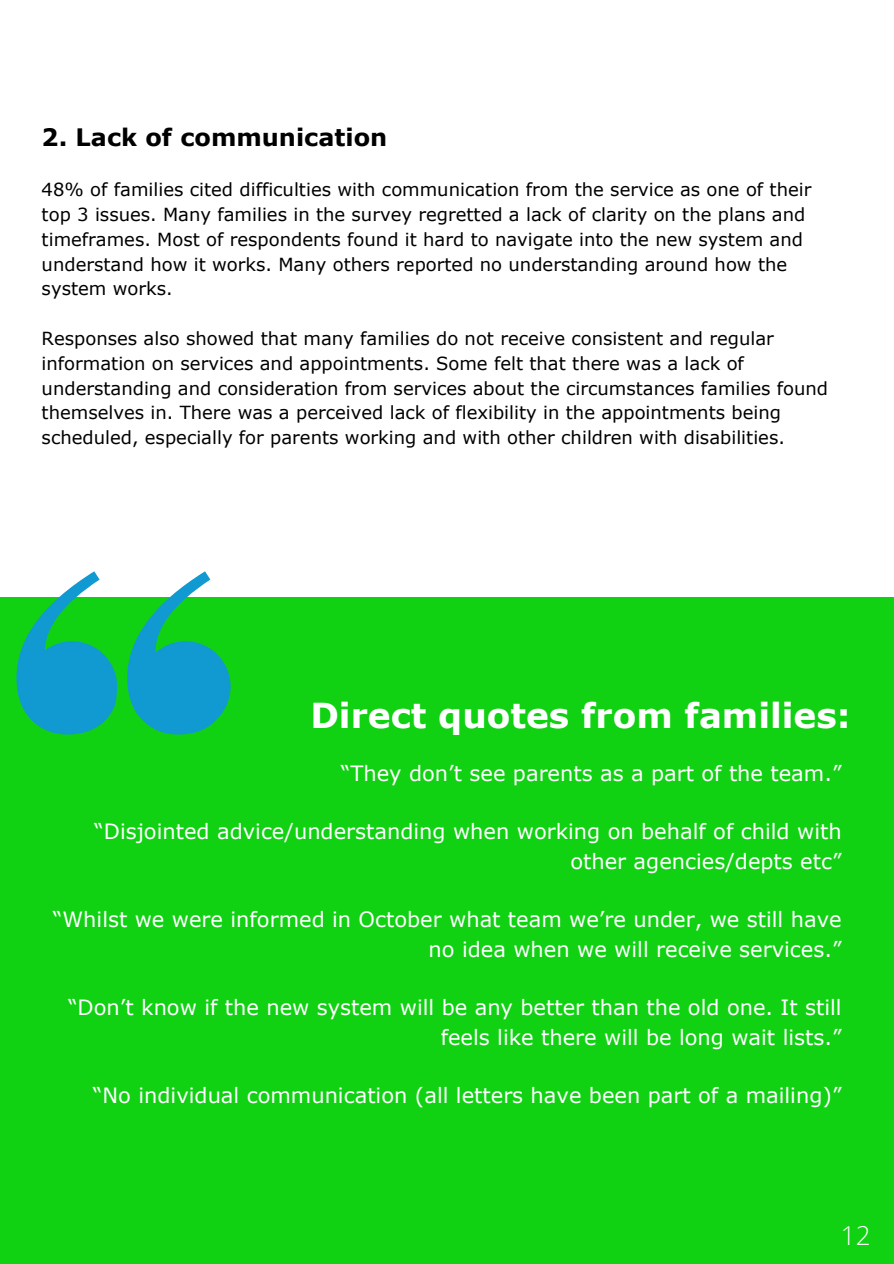
<style>
.page{position:relative;width:894px;height:1264px;background:#fff}
.page>*{position:absolute;margin:0;border:0;box-sizing:border-box;transform-origin:0 0}
.t1{font:700 34.35px "Verdana";color:#fff}
.t2{font:300 25.95px "Open Sans";color:#fff}
.t3{font:700 24px "Verdana";color:#000}
.t4{font:21px/29.2px "Verdana";color:#fff;text-align:right}
.t5{font:18px/24.8px "Verdana";color:#000}
</style>
<div class="page">
<div style="left:0;top:597px;width:893px;height:666px;background:#11d113"></div>
<svg style="left:16px;top:571px;width:101px;height:163px"></svg>
<svg style="left:127px;top:571px;width:103px;height:163px"></svg>
<h3 class="t3" style="left:42px;top:121px;width:347px">2. Lack of communication</h3>
<p class="t5" style="left:42px;top:177px;width:771px">48% of families cited difficulties with communication from the service as one of their top 3 issues. Many families in the survey regretted a lack of clarity on the plans and timeframes. Most of respondents found it hard to navigate into the new system and understand how it works. Many others reported no understanding around how the system works.</p>
<p class="t5" style="left:42px;top:325px;width:787px">Responses also showed that many families do not receive consistent and regular information on services and appointments. Some felt that there was a lack of understanding and consideration from services about the circumstances families found themselves in. There was a perceived lack of flexibility in the appointments being scheduled, especially for parents working and with other children with disabilities.</p>
<h1 class="t1" style="left:310px;top:693px;width:541px">Direct quotes from families:</h1>
<p class="t4" style="left:341px;top:758px;width:502px">“They don’t see parents as a part of the team.”</p>
<p class="t4" style="left:94px;top:816px;width:748px">“Disjointed advice/understanding when working on behalf of child with other agencies/depts etc”</p>
<p class="t4" style="left:53px;top:904px;width:790px">“Whilst we were informed in October what team we’re under, we still have no idea when we will receive services.”</p>
<p class="t4" style="left:68px;top:992px;width:775px">“Don’t know if the new system will be any better than the old one. It still feels like there will be long wait lists.”</p>
<p class="t4" style="left:93px;top:1080px;width:750px">“No individual communication (all letters have been part of a mailing)”</p>
<h2 class="t2" style="left:840px;top:1217px;width:31px">12</h2>
</div>
